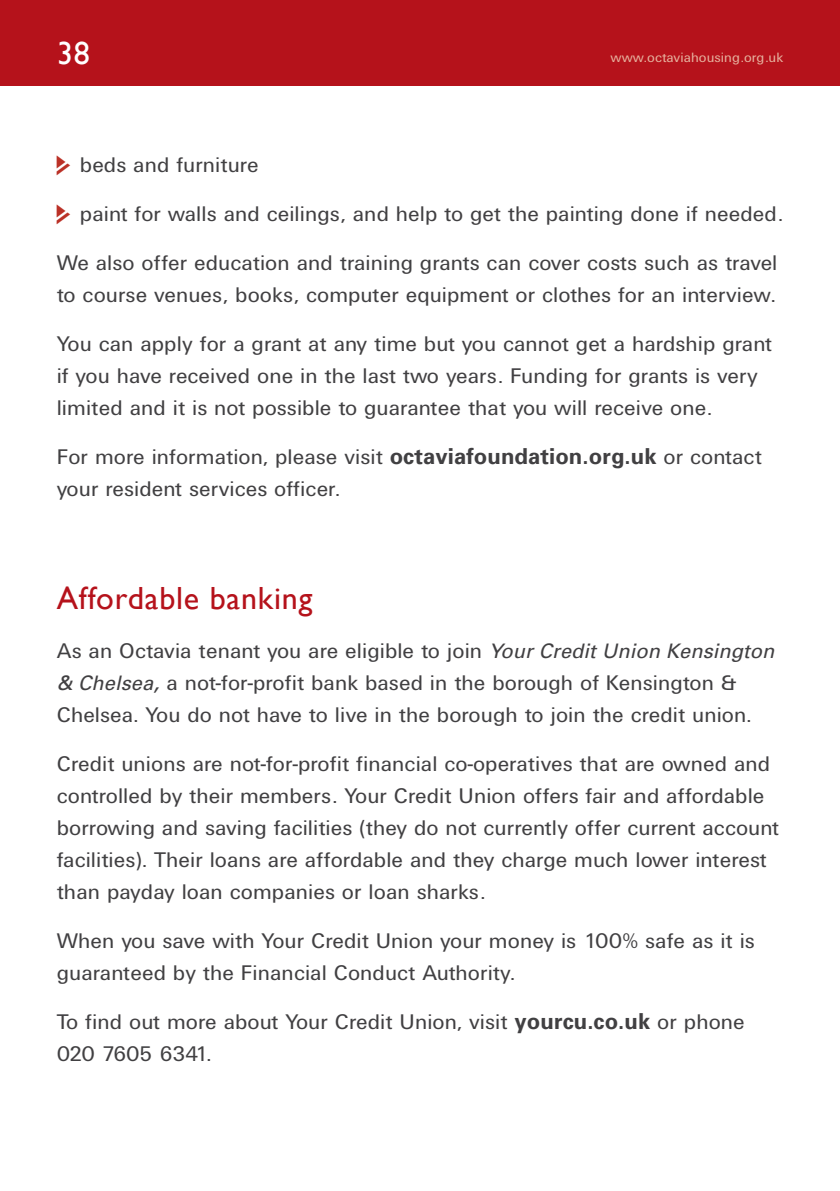
<style>
.page{position:relative;width:840px;height:1191px;background:#fff}
.page>*{position:absolute;margin:0;border:0;box-sizing:border-box;transform-origin:0 0}
.t1{font:32px "Gill Sans";letter-spacing:.025em;color:#b5121b}
.t2{font:32px "Gill Sans";color:#fff}
.t3{font:22px/32px "Univers DTC";letter-spacing:.005em;color:#414042}
.t4{font:14px "Univers DTC";letter-spacing:.005em;color:#e6b09d}
.s1{font-family:"Pointers";color:#bb3127}
.s2{font-family:"Univers";font-weight:700}
.s3{font-family:"Univers";font-style:italic;font-size:20px}
.s4{font-family:"Univers";font-style:italic}
</style>
<div class="page">
<div style="left:0;top:0;width:839px;height:85px;background:#b5121b"></div>
<h1 class="t2" style="left:57px;top:35px;width:34px">38</h1>
<p class="t4" style="left:610px;top:50px;width:174px">www.octaviahousing.org.uk</p>
<p class="t3" style="left:57px;top:148px;width:203px"><span class="s1">j</span> beds and furniture</p>
<p class="t3" style="left:57px;top:197px;width:727px"><span class="s1">j</span> paint for walls and ceilings, and help to get the painting done if needed.</p>
<p class="t3" style="left:57px;top:246px;width:721px">We also offer education and training grants can cover costs such as travel to course venues, books, computer equipment or clothes for an interview.</p>
<p class="t3" style="left:57px;top:327px;width:716px">You can apply for a grant at any time but you cannot get a hardship grant if you have received one in the last two years. Funding for grants is very limited and it is not possible to guarantee that you will receive one.</p>
<p class="t3" style="left:57px;top:440px;width:706px">For more information, please visit <span class="s2">octaviafoundation.org.uk</span> or contact your resident services officer.</p>
<h1 class="t1" style="left:57px;top:579px;width:257px">Affordable banking</h1>
<p class="t3" style="left:57px;top:634px;width:718px">As an Octavia tenant you are eligible to join <span class="s3">Your Credit Union Kensington &amp; Chelsea</span><span class="s4">,</span> a not-for-profit bank based in the borough of Kensington &amp;<br>Chelsea. You do not have to live in the borough to join the credit union.</p>
<p class="t3" style="left:57px;top:747px;width:723px">Credit unions are not-for-profit financial co-operatives that are owned and controlled by their members. Your Credit Union offers fair and affordable borrowing and saving facilities (they do not currently offer current account facilities). Their loans are affordable and they charge much lower interest than payday loan companies or loan sharks.</p>
<p class="t3" style="left:57px;top:924px;width:699px">When you save with Your Credit Union your money is 100% safe as it is guaranteed by the Financial Conduct Authority.</p>
<p class="t3" style="left:57px;top:1005px;width:689px">To find out more about Your Credit Union, visit <span class="s2">yourcu.co.uk</span> or phone<br>020 7605 6341.</p>
</div>
